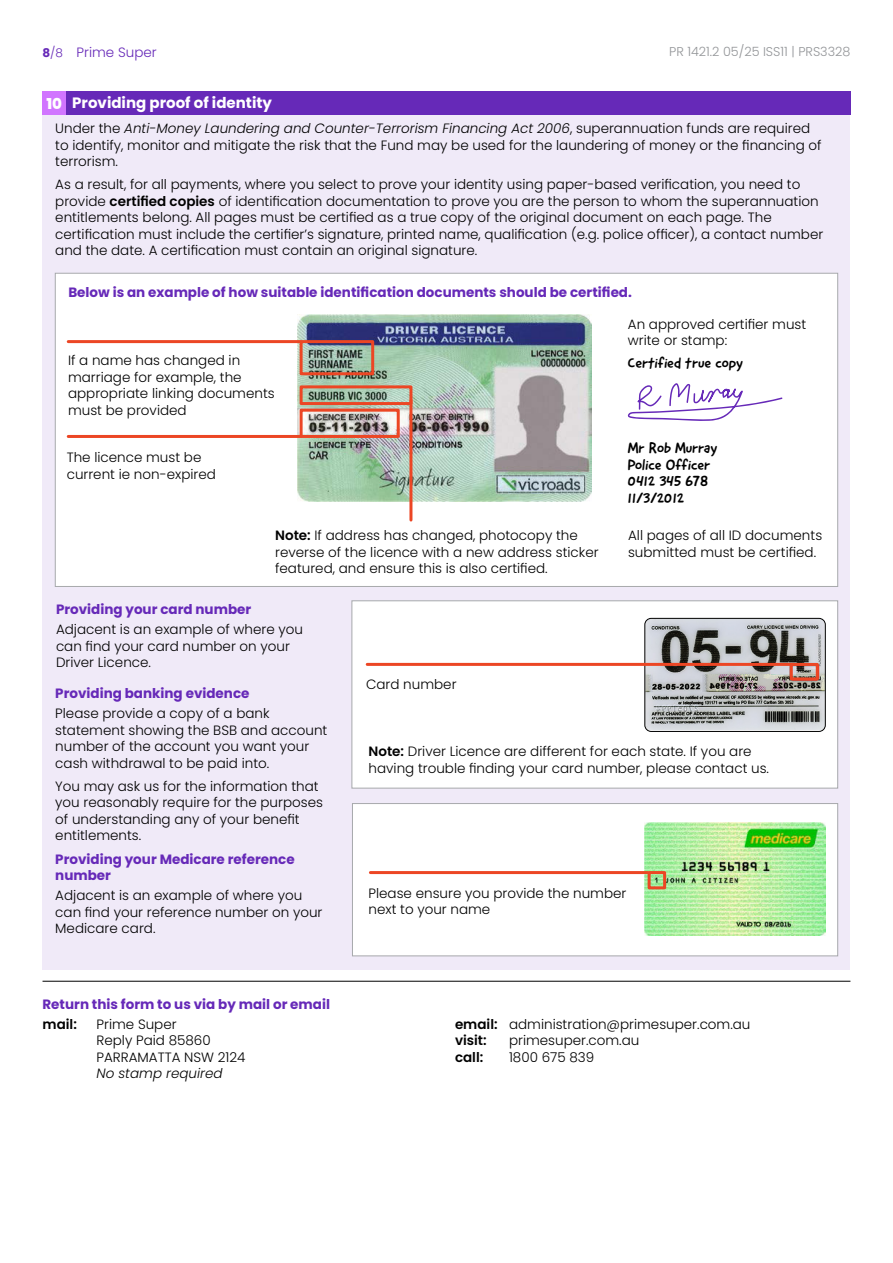
<style>
.page{position:relative;width:893px;height:1263px;background:#fff}
.page>*{position:absolute;margin:0;border:0;box-sizing:border-box;transform-origin:0 0}
.t1{font:15px/16.5px "Good Dog New";color:#000}
.t2{font:700 15px "Poppins";color:#fff}
.t3{font:300 13.5px/16.5px "Poppins";color:#000}
.t4{font:700 13.5px/16.5px "Poppins";color:#6629b8}
.t5{font:italic 300 13.5px "Poppins";color:#000}
.t6{font:300 13.5px "Poppins";color:#6629b8}
.t7{font:600 13.5px "Poppins";color:#000}
.t8{font:300 12.75px "Poppins";color:#939598}
.s1{font-weight:700;font-size:12px}
.s2{font-size:12px}
.s3{font-weight:800}
.s4{font-style:italic}
.s5{font-weight:600}
</style>
<div class="page">
<div style="left:43px;top:115px;width:807px;height:854px;background:#f0eaf8"></div>
<hr style="left:43px;top:981px;width:807px;height:1px;background:#000">
<div style="left:43px;top:92px;width:23px;height:23px;background:#d175ff"></div>
<div style="left:66px;top:92px;width:784px;height:23px;background:#6629b8"></div>
<div style="left:55px;top:273px;width:783px;height:313px;background:#fff"></div>
<img style="left:297px;top:314px;width:294px;height:188px">
<div style="left:300px;top:340px;width:74px;height:35px;border:3px solid #ec4624"></div>
<div style="left:300px;top:385px;width:112px;height:20px;border:3px solid #ec4624"></div>
<div style="left:300px;top:409px;width:100px;height:29px;border:3px solid #ec4624"></div>
<hr style="left:68px;top:340px;width:232px;height:3px;background:#ec4624">
<hr style="left:68px;top:435px;width:232px;height:3px;background:#ec4624">
<svg style="left:627px;top:383px;width:156px;height:38px"></svg>
<hr style="left:409px;top:400px;width:3px;height:120px;background:#ec4624">
<div style="left:352px;top:803px;width:486px;height:153px;background:#fff;border:1px solid #a7a9ac"></div>
<img style="left:645px;top:822px;width:180px;height:113px">
<div style="left:648px;top:871px;width:18px;height:18px;border:3px solid #ec4624"></div>
<hr style="left:370px;top:871px;width:278px;height:3px;background:#ec4624">
<div style="left:351px;top:600px;width:487px;height:188px;background:#fff;border:1px solid #a7a9ac"></div>
<img style="left:645px;top:618px;width:180px;height:112px">
<div style="left:645px;top:618px;width:180px;height:113px;border:1px solid #000;border-radius:6px"></div>
<div style="left:790px;top:663px;width:29px;height:17px;border:3px solid #ec4624"></div>
<hr style="left:367px;top:663px;width:427px;height:3px;background:#ec4624">
<p class="t6" style="left:43px;top:44px;width:116px"><span class="s1">8</span><span class="s2">/8</span> Prime Super</p>
<p class="t8" style="left:669px;top:44px;width:183px">PR 1421.2 05/25 ISS11 | PRS3328</p>
<p class="t2" style="left:46px;top:94px;width:227px"><span class="s3">10</span> Providing proof of identity</p>
<p class="t3" style="left:55px;top:121px;width:768px">Under the <span class="s4">Anti-Money Laundering and Counter-Terrorism Financing Act 2006</span>, superannuation funds are required to identify, monitor and mitigate the risk that the Fund may be used for the laundering of money or the financing of terrorism.</p>
<p class="t3" style="left:55px;top:176px;width:769px">As a result, for all payments, where you select to prove your identity using paper-based verification, you need to provide <span class="s5">certified copies</span> of identification documentation to prove you are the person to whom the superannuation entitlements belong. All pages must be certified as a true copy of the original document on each page. The certification must include the certifier’s signature, printed name, qualification (e.g. police officer), a contact number and the date. A certification must contain an original signature.</p>
<p class="t4" style="left:68px;top:284px;width:565px">Below is an example of how suitable identification documents should be certified.</p>
<p class="t3" style="left:68px;top:352px;width:208px">If a name has changed in marriage for example, the appropriate linking documents must be provided</p>
<p class="t3" style="left:67px;top:449px;width:151px">The licence must be current ie non-expired</p>
<p class="t3" style="left:628px;top:316px;width:180px">An approved certifier must write or stamp:</p>
<p class="t1" style="left:628px;top:354px;width:117px">Certified true copy</p>
<p class="t1" style="left:628px;top:440px;width:91px">Mr Rob Murray<br>Police Officer<br>0412 345 678<br>11/3/2012</p>
<p class="t3" style="left:275px;top:527px;width:325px"><span class="s5">Note:</span> If address has changed, photocopy the reverse of the licence with a new address sticker featured, and ensure this is also certified.</p>
<p class="t3" style="left:628px;top:527px;width:196px">All pages of all ID documents submitted must be certified.</p>
<p class="t4" style="left:56px;top:601px;width:197px">Providing your card number</p>
<p class="t3" style="left:56px;top:621px;width:249px">Adjacent is an example of where you can find your card number on your<br>Driver Licence.</p>
<p class="t4" style="left:55px;top:685px;width:196px">Providing banking evidence</p>
<p class="t3" style="left:55px;top:705px;width:274px">Please provide a copy of a bank statement showing the BSB and account number of the account you want your cash withdrawal to be paid into.</p>
<p class="t3" style="left:55px;top:778px;width:269px">You may ask us for the information that you reasonably require for the purposes of understanding any of your benefit entitlements.</p>
<p class="t4" style="left:55px;top:851px;width:241px">Providing your Medicare reference number</p>
<p class="t3" style="left:55px;top:887px;width:269px">Adjacent is an example of where you can find your reference number on your<br>Medicare card.</p>
<p class="t4" style="left:43px;top:996px;width:289px">Return this form to us via by mail or email</p>
<p class="t7" style="left:43px;top:1016px;width:36px">mail:</p>
<p class="t3" style="left:97px;top:1016px;width:151px">Prime Super<br>Reply Paid 85860<br>PARRAMATTA NSW 2124</p>
<p class="t5" style="left:97px;top:1066px;width:128px">No stamp required</p>
<p class="t3" style="left:366px;top:676px;width:92px">Card number</p>
<p class="t3" style="left:369px;top:743px;width:402px"><span class="s5">Note:</span> Driver Licence are different for each state. If you are having trouble finding your card number, please contact us.</p>
<p class="t3" style="left:369px;top:885px;width:259px">Please ensure you provide the number next to your name</p>
<p class="t3" style="left:455px;top:1016px;width:297px"><span class="s5">email:</span> administration@primesuper.com.au <span class="s5">visit:</span></p>
<p class="t3" style="left:509px;top:1032px;width:132px">primesuper.com.au</p>
<p class="t7" style="left:455px;top:1049px;width:30px">call:</p>
<p class="t3" style="left:509px;top:1049px;width:87px">1800 675 839</p>
</div>
